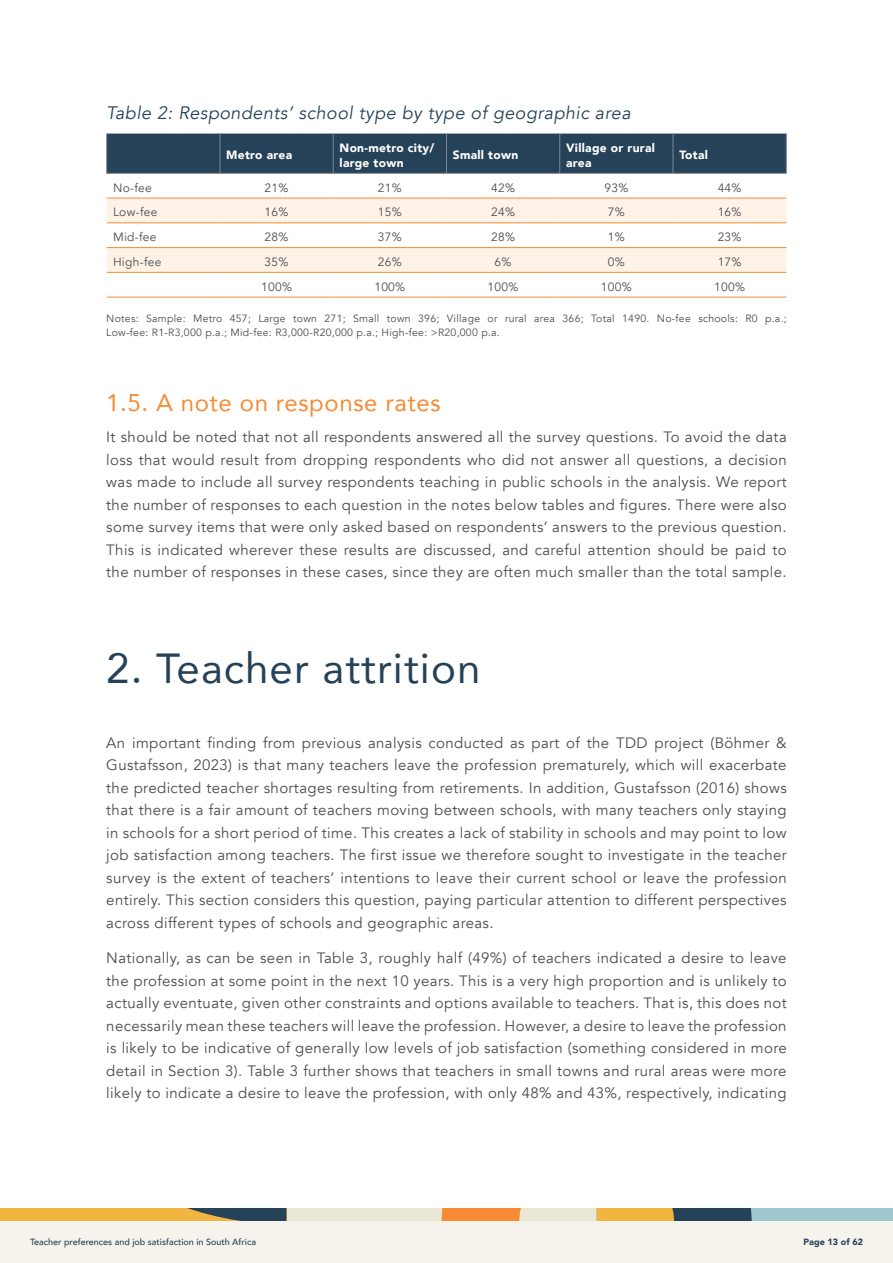
<style>
.page{position:relative;width:893px;height:1263px;background:#fff}
.page>*{position:absolute;margin:0;border:0;box-sizing:border-box;transform-origin:0 0}
.t1{font:42px "Avenir";letter-spacing:.025em;color:#264258}
.t2{font:24px "Avenir";letter-spacing:.025em;color:#f68b33}
.t3{font:italic 18px "Avenir";letter-spacing:.025em;color:#264258}
.t4{font:15px/22.5px "Avenir";letter-spacing:.025em;color:#4d4d4f;text-align:justify}
.t5{font:12px "Avenir";letter-spacing:.025em;color:#4d4d4f}
.t6{font:900 12px/15px "Avenir";letter-spacing:.025em;color:#fff}
.t7{font:10.5px/13.5px "Avenir";letter-spacing:.025em;color:#4d4d4f}
.t8{font:500 9px "Avenir";color:#264258}
.t9{font:900 9px "Avenir";color:#264258}
</style>
<div class="page">
<div style="left:0;top:1208px;width:893px;height:55px;background:#f5f3ec"></div>
<div style="left:0;top:1208px;width:893px;height:12px;background:#ebe7d7"></div>
<svg style="left:0;top:1208px;width:286px;height:12px"></svg>
<svg style="left:442px;top:1208px;width:451px;height:12px"></svg>
<div style="left:107px;top:134px;width:679px;height:39px;background:#264258"></div>
<svg style="left:107px;top:199px;width:679px;height:73px;fill:#fff3e8"></svg>
<hr style="left:106px;top:134px;width:1px;height:39px;background:#808696">
<hr style="left:220px;top:134px;width:1px;height:39px;background:#808696">
<hr style="left:333px;top:134px;width:1px;height:39px;background:#808696">
<hr style="left:446px;top:134px;width:1px;height:39px;background:#808696">
<hr style="left:559px;top:134px;width:1px;height:39px;background:#808696">
<hr style="left:673px;top:134px;width:1px;height:39px;background:#808696">
<hr style="left:786px;top:134px;width:1px;height:39px;background:#808696">
<hr style="left:106px;top:173px;width:114px;height:1px;background:#808696">
<hr style="left:220px;top:173px;width:113px;height:1px;background:#808696">
<hr style="left:333px;top:173px;width:113px;height:1px;background:#808696">
<hr style="left:446px;top:173px;width:114px;height:1px;background:#808696">
<hr style="left:560px;top:173px;width:113px;height:1px;background:#808696">
<hr style="left:673px;top:173px;width:114px;height:1px;background:#808696">
<hr style="left:107px;top:198px;width:113px;height:1px;background:#f68b33">
<hr style="left:220px;top:198px;width:113px;height:1px;background:#f68b33">
<hr style="left:333px;top:198px;width:113px;height:1px;background:#f68b33">
<hr style="left:446px;top:198px;width:114px;height:1px;background:#f68b33">
<hr style="left:560px;top:198px;width:113px;height:1px;background:#f68b33">
<hr style="left:673px;top:198px;width:113px;height:1px;background:#f68b33">
<hr style="left:107px;top:222px;width:113px;height:1px;background:#f68b33">
<hr style="left:220px;top:222px;width:113px;height:1px;background:#f68b33">
<hr style="left:333px;top:222px;width:113px;height:1px;background:#f68b33">
<hr style="left:446px;top:222px;width:114px;height:1px;background:#f68b33">
<hr style="left:560px;top:222px;width:113px;height:1px;background:#f68b33">
<hr style="left:673px;top:222px;width:113px;height:1px;background:#f68b33">
<hr style="left:107px;top:247px;width:113px;height:1px;background:#f68b33">
<hr style="left:220px;top:247px;width:113px;height:1px;background:#f68b33">
<hr style="left:333px;top:247px;width:113px;height:1px;background:#f68b33">
<hr style="left:446px;top:247px;width:114px;height:1px;background:#f68b33">
<hr style="left:560px;top:247px;width:113px;height:1px;background:#f68b33">
<hr style="left:673px;top:247px;width:113px;height:1px;background:#f68b33">
<hr style="left:107px;top:272px;width:113px;height:1px;background:#f68b33">
<hr style="left:220px;top:272px;width:113px;height:1px;background:#f68b33">
<hr style="left:333px;top:272px;width:113px;height:1px;background:#f68b33">
<hr style="left:446px;top:272px;width:114px;height:1px;background:#f68b33">
<hr style="left:560px;top:272px;width:113px;height:1px;background:#f68b33">
<hr style="left:673px;top:272px;width:113px;height:1px;background:#f68b33">
<hr style="left:107px;top:297px;width:113px;height:1px;background:#f68b33">
<hr style="left:220px;top:297px;width:113px;height:1px;background:#f68b33">
<hr style="left:333px;top:297px;width:113px;height:1px;background:#f68b33">
<hr style="left:446px;top:297px;width:114px;height:1px;background:#f68b33">
<hr style="left:560px;top:297px;width:113px;height:1px;background:#f68b33">
<hr style="left:673px;top:297px;width:113px;height:1px;background:#f68b33">
<p class="t3" style="left:106px;top:102px;width:526px">Table 2: Respondents’ school type by type of geographic area</p>
<p class="t6" style="left:226px;top:147px;width:67px">Metro area</p>
<p class="t6" style="left:340px;top:140px;width:96px">Non-metro city/ large town</p>
<p class="t6" style="left:453px;top:147px;width:67px">Small town</p>
<p class="t6" style="left:566px;top:140px;width:90px">Village or rural area</p>
<p class="t6" style="left:679px;top:147px;width:30px">Total</p>
<p class="t5" style="left:113px;top:180px;width:40px">No-fee</p>
<p class="t5" style="left:265px;top:180px;width:25px">21%</p>
<p class="t5" style="left:378px;top:180px;width:25px">21%</p>
<p class="t5" style="left:491px;top:180px;width:25px">42%</p>
<p class="t5" style="left:604px;top:180px;width:25px">93%</p>
<p class="t5" style="left:718px;top:180px;width:25px">44%</p>
<p class="t5" style="left:113px;top:205px;width:46px">Low-fee</p>
<p class="t5" style="left:265px;top:205px;width:25px">16%</p>
<p class="t5" style="left:378px;top:205px;width:25px">15%</p>
<p class="t5" style="left:491px;top:205px;width:25px">24%</p>
<p class="t5" style="left:608px;top:205px;width:18px">7%</p>
<p class="t5" style="left:718px;top:205px;width:25px">16%</p>
<p class="t5" style="left:113px;top:230px;width:45px">Mid-fee</p>
<p class="t5" style="left:265px;top:230px;width:25px">28%</p>
<p class="t5" style="left:378px;top:230px;width:25px">37%</p>
<p class="t5" style="left:491px;top:230px;width:25px">28%</p>
<p class="t5" style="left:608px;top:230px;width:18px">1%</p>
<p class="t5" style="left:718px;top:230px;width:25px">23%</p>
<p class="t5" style="left:113px;top:255px;width:50px">High-fee</p>
<p class="t5" style="left:265px;top:255px;width:25px">35%</p>
<p class="t5" style="left:378px;top:255px;width:25px">26%</p>
<p class="t5" style="left:495px;top:255px;width:18px">6%</p>
<p class="t5" style="left:608px;top:255px;width:18px">0%</p>
<p class="t5" style="left:718px;top:255px;width:25px">17%</p>
<p class="t5" style="left:261px;top:279px;width:32px">100%</p>
<p class="t5" style="left:374px;top:279px;width:32px">100%</p>
<p class="t5" style="left:488px;top:279px;width:32px">100%</p>
<p class="t5" style="left:601px;top:279px;width:32px">100%</p>
<p class="t5" style="left:714px;top:279px;width:32px">100%</p>
<p class="t7" style="left:106px;top:312px;width:682px">Notes: Sample: Metro 457; Large town 271; Small town 396; Village or rural area 366; Total 1490. No-fee schools: R0 p.a.;<br>Low-fee: R1-R3,000 p.a.; Mid-fee: R3,000-R20,000 p.a.; High-fee: &gt;R20,000 p.a.</p>
<h2 class="t2" style="left:106px;top:383px;width:336px">1.5. A note on response rates</h2>
<p class="t4" style="left:106px;top:426px;width:682px">It should be noted that not all respondents answered all the survey questions. To avoid the data loss that would result from dropping respondents who did not answer all questions, a decision was made to include all survey respondents teaching in public schools in the analysis. We report the number of responses to each question in the notes below tables and figures. There were also some survey items that were only asked based on respondents’ answers to the previous question.<br>This is indicated wherever these results are discussed, and careful attention should be paid to the number of responses in these cases, since they are often much smaller than the total sample.</p>
<h1 class="t1" style="left:106px;top:634px;width:376px">2. Teacher attrition</h1>
<p class="t4" style="left:106px;top:732px;width:682px">An important finding from previous analysis conducted as part of the TDD project (Böhmer &amp; Gustafsson, 2023) is that many teachers leave the profession prematurely, which will exacerbate the predicted teacher shortages resulting from retirements. In addition, Gustafsson (2016) shows that there is a fair amount of teachers moving between schools, with many teachers only staying in schools for a short period of time. This creates a lack of stability in schools and may point to low job satisfaction among teachers. The first issue we therefore sought to investigate in the teacher survey is the extent of teachers’ intentions to leave their current school or leave the profession entirely. This section considers this question, paying particular attention to different perspectives across different types of schools and geographic areas.</p>
<p class="t4" style="left:106px;top:947px;width:682px">Nationally, as can be seen in Table 3, roughly half (49%) of teachers indicated a desire to leave the profession at some point in the next 10 years. This is a very high proportion and is unlikely to actually eventuate, given other constraints and options available to teachers. That is, this does not necessarily mean these teachers will leave the profession. However, a desire to leave the profession is likely to be indicative of generally low levels of job satisfaction (something considered in more detail in Section 3). Table 3 further shows that teachers in small towns and rural areas were more likely to indicate a desire to leave the profession, with only 48% and 43%, respectively, indicating</p>
<p class="t8" style="left:30px;top:1234px;width:228px">Teacher preferences and job satisfaction in South Africa</p>
<p class="t9" style="left:803px;top:1234px;width:61px">Page 13 of 62</p>
</div>
